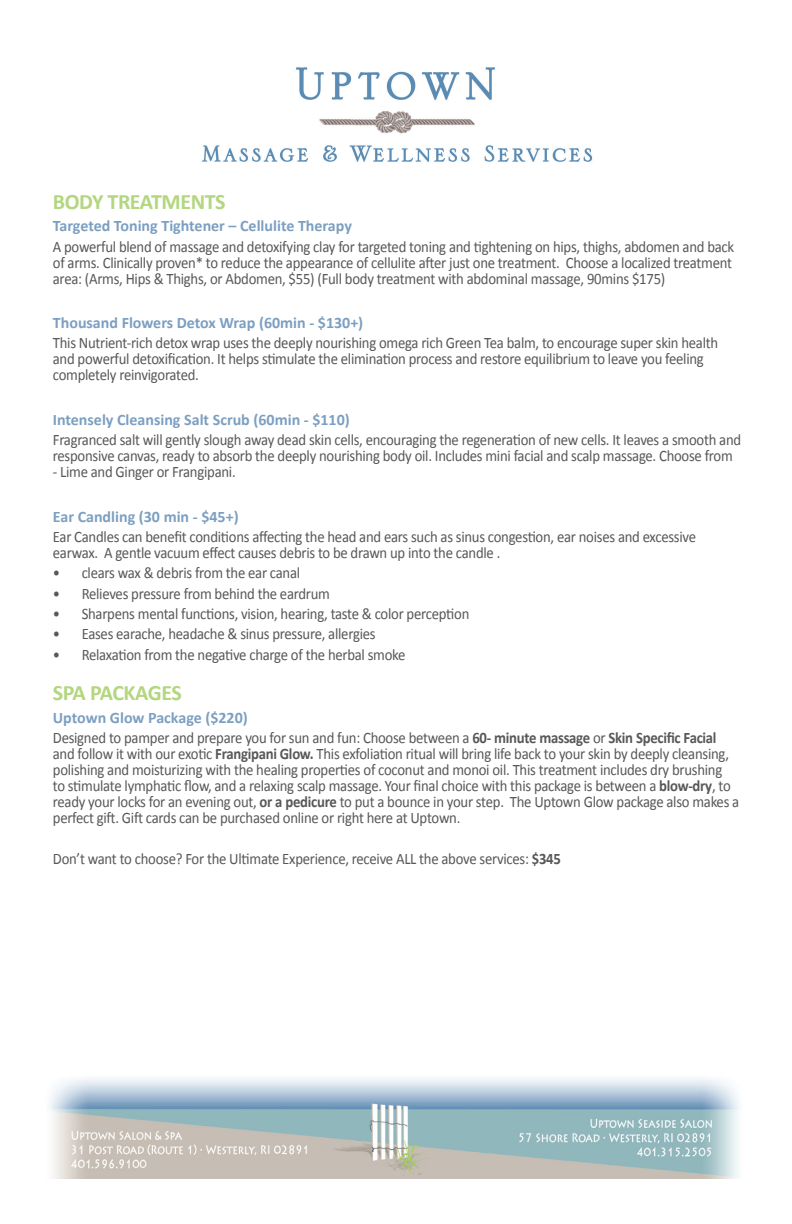
<style>
.page{position:relative;width:792px;height:1224px;background:#fff}
.page>*{position:absolute;margin:0;border:0;box-sizing:border-box;transform-origin:0 0}
.t1{font:700 22px "Calibri";letter-spacing:-.02em;color:#b3d67f}
.t2{font:16px/16px "Calibri";letter-spacing:-.02em;color:#57585a;scale:.92 1}
.t3{font:700 16px "Calibri";color:#7c9fc1}
.s1{font-weight:700;color:#7c9fc1}
.s2{font-weight:700}
</style>
<div class="page">
<img style="left:49px;top:1078px;width:691px;height:101px">
<img style="left:202px;top:67px;width:391px;height:95px">
<h1 class="t1" style="left:53px;top:187px;width:174px">BODY TREATMENTS</h1>
<p class="t3" style="left:53px;top:216px;width:301px">Targeted Toning Tightener – Cellulite Therapy</p>
<p class="t2" style="left:53px;top:238px;width:742px">A powerful blend of massage and detoxifying clay for targeted toning and tightening on hips, thighs, abdomen and back of arms. Clinically proven* to reduce the appearance of cellulite after just one treatment. Choose a localized treatment area: (Arms, Hips &amp; Thighs, or Abdomen, $55) (Full body treatment with abdominal massage, 90mins $175)</p>
<p class="t3" style="left:53px;top:313px;width:312px">Thousand Flowers Detox Wrap (60min - $130+)</p>
<p class="t2" style="left:53px;top:335px;width:725px">This Nutrient-rich detox wrap uses the deeply nourishing omega rich Green Tea balm, to encourage super skin health and powerful detoxification. It helps stimulate the elimination process and restore equilibrium to leave you feeling completely reinvigorated.</p>
<p class="t3" style="left:53px;top:409px;width:298px">Intensely Cleansing Salt Scrub (60min - $110)</p>
<p class="t2" style="left:53px;top:432px;width:750px">Fragranced salt will gently slough away dead skin cells, encouraging the regeneration of new cells. It leaves a smooth and responsive canvas, ready to absorb the deeply nourishing body oil. Includes mini facial and scalp massage. Choose from</p>
<p class="t2" style="left:53px;top:464px;width:200px">- Lime and Ginger or Frangipani.</p>
<p class="t3" style="left:53px;top:506px;width:187px">Ear Candling (30 min - $45+)</p>
<p class="t2" style="left:53px;top:529px;width:701px">Ear Candles can benefit conditions affecting the head and ears such as sinus congestion, ear noises and excessive earwax. A gentle vacuum effect causes debris to be drawn up into the candle .</p>
<p class="t2" style="left:53px;top:565px;width:270px">• clears wax &amp; debris from the ear canal</p>
<p class="t2" style="left:53px;top:585px;width:303px">• Relieves pressure from behind the eardrum</p>
<p class="t2" style="left:53px;top:606px;width:454px">• Sharpens mental functions, vision, hearing, taste &amp; color perception</p>
<p class="t2" style="left:53px;top:626px;width:352px">• Eases earache, headache &amp; sinus pressure, allergies</p>
<p class="t2" style="left:53px;top:646px;width:385px">• Relaxation from the negative charge of the herbal smoke</p>
<h1 class="t1" style="left:53px;top:679px;width:131px">SPA PACKAGES</h1>
<p class="t2" style="left:53px;top:708px;width:723px;line-height:20.4px"><span class="s1">Uptown Glow Package ($220)<br></span>Designed to pamper and prepare you for sun and fun: Choose between a <span class="s2">60- minute massage</span> or <span class="s2">Skin Specific Facial</span></p>
<p class="t2" style="left:53px;top:746px;width:748px">and follow it with our exotic <span class="s2">Frangipani Glow.</span> This exfoliation ritual will bring life back to your skin by deeply cleansing, polishing and moisturizing with the healing properties of coconut and monoi oil. This treatment includes dry brushing<br>to stimulate lymphatic flow, and a relaxing scalp massage. Your final choice with this package is between a <span class="s2">blow-dry</span>, to ready your locks for an evening out, <span class="s2">or a pedicure</span> to put a bounce in your step. The Uptown Glow package also makes a perfect gift. Gift cards can be purchased online or right here at Uptown.</p>
<p class="t2" style="left:53px;top:851px;width:554px">Don’t want to choose? For the Ultimate Experience, receive ALL the above services: <span class="s2">$345</span></p>
</div>
